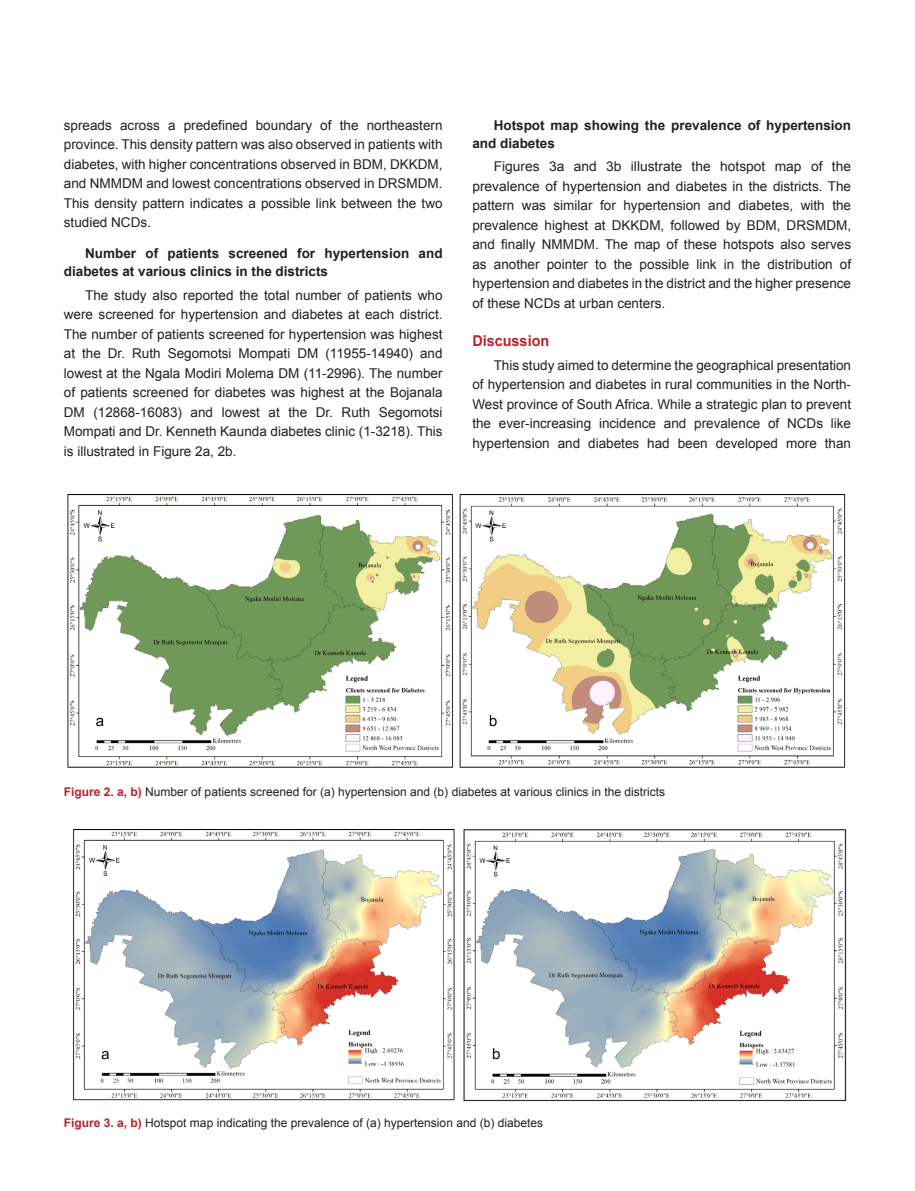
<style>
.page{position:relative;width:915px;height:1191px;background:#fff}
.page>*{position:absolute;margin:0;border:0;box-sizing:border-box;transform-origin:0 0}
.BUYUK_BASLIK{font:700 15px "Arial";color:#b8222b;scale:.96 1}
.YAZI{font:13.5px/19.5px "Arial";color:#231f20;text-align:justify}
.KUCUK_BASLIK{font:700 13.5px/18px "Arial";color:#231f20}
.RESİM-ALTI{font:12px "Arial";color:#231f20}
.s1{font-weight:700;color:#b8222b}
</style>
<div class="page">
<img style="left:67px;top:495px;width:779px;height:273px">
<img style="left:73px;top:829px;width:774px;height:273px">
<p class="YAZI" style="left:64px;top:115px;width:380px">spreads across a predefined boundary of the northeastern province. This density pattern was also observed in patients with diabetes, with higher concentrations observed in BDM, DKKDM, and NMMDM and lowest concentrations observed in DRSMDM.<br>This density pattern indicates a possible link between the two studied NCDs.</p>
<p class="KUCUK_BASLIK" style="left:64px;top:245px;width:380px;text-indent:21px">Number of patients screened for hypertension and diabetes at various clinics in the districts</p>
<p class="YAZI" style="left:64px;top:285px;width:380px;text-indent:21px">The study also reported the total number of patients who were screened for hypertension and diabetes at each district.<br>The number of patients screened for hypertension was highest at the Dr. Ruth Segomotsi Mompati DM (11955-14940) and lowest at the Ngala Modiri Molema DM (11-2996). The number of patients screened for diabetes was highest at the Bojanala DM (12868-16083) and lowest at the Dr. Ruth Segomotsi Mompati and Dr. Kenneth Kaunda diabetes clinic (1-3218). This is illustrated in Figure 2a, 2b.</p>
<p class="KUCUK_BASLIK" style="left:472px;top:116px;width:380px;text-indent:21px">Hotspot map showing the prevalence of hypertension and diabetes</p>
<p class="YAZI" style="left:472px;top:157px;width:380px;text-indent:21px">Figures 3a and 3b illustrate the hotspot map of the prevalence of hypertension and diabetes in the districts. The pattern was similar for hypertension and diabetes, with the prevalence highest at DKKDM, followed by BDM, DRSMDM, and finally NMMDM. The map of these hotspots also serves as another pointer to the possible link in the distribution of hypertension and diabetes in the district and the higher presence of these NCDs at urban centers.</p>
<p class="BUYUK_BASLIK" style="left:472px;top:331px;width:82px">Discussion</p>
<p class="YAZI" style="left:472px;top:355px;width:380px;text-indent:21px">This study aimed to determine the geographical presentation of hypertension and diabetes in rural communities in the North-West province of South Africa. While a strategic plan to prevent the ever-increasing incidence and prevalence of NCDs like hypertension and diabetes had been developed more than</p>
<p class="RESİM-ALTI" style="left:64px;top:784px;width:602px"><span class="s1">Figure 2. a, b)</span> Number of patients screened for (a) hypertension and (b) diabetes at various clinics in the districts</p>
<p class="RESİM-ALTI" style="left:64px;top:1115px;width:480px"><span class="s1">Figure 3. a, b)</span> Hotspot map indicating the prevalence of (a) hypertension and (b) diabetes</p>
</div>
